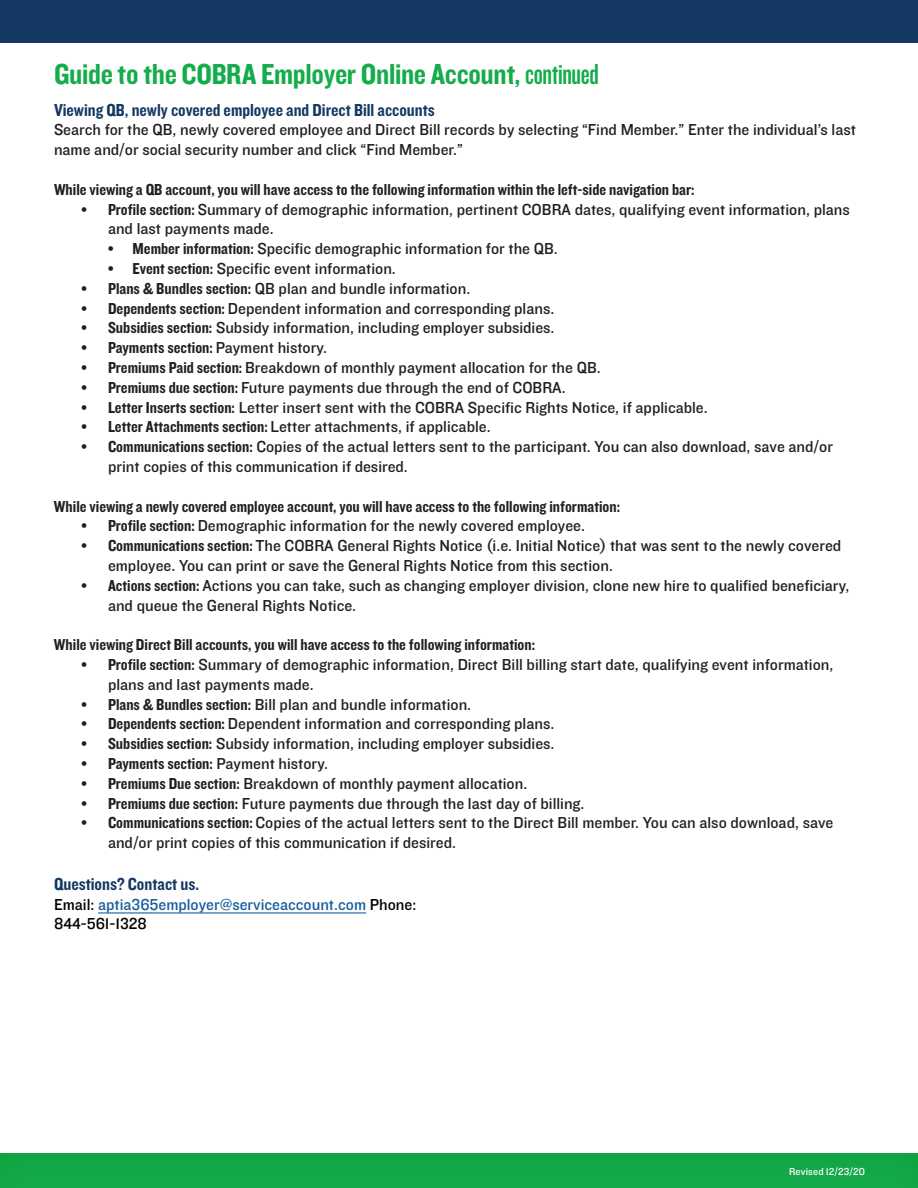
<style>
.page{position:relative;width:918px;height:1188px;background:#fff}
.page>*{position:absolute;margin:0;border:0;box-sizing:border-box;transform-origin:0 0}
.t1{font:30px "Knockout 50 Welterweight";letter-spacing:-.01em;color:#15ac4b}
.t2{font:18px "Knockout 50 Welterweight";color:#133963}
.t3{font:16.5px/19.8px "Knockout 31 Junior Middlewt";color:#231f20}
.t4{font:16.5px "Knockout 50 Welterweight";color:#231f20}
.t5{font:16.5px/19.5px "Knockout 31 Junior Middlewt";color:#175d9e}
.body{font:10.5px "Knockout 31 Junior Middlewt";letter-spacing:.015em;color:#fff}
.s1{font-family:"Knockout 48 Featherweight"}
.s2{font-family:"Knockout 50 Welterweight"}
.s3{color:#000}
</style>
<div class="page">
<div style="left:0;top:1150px;width:918px;height:38px;background:#15ac4b"></div>
<div style="left:0;top:0;width:918px;height:43px;background:#133963"></div>
<hr style="left:98px;top:913px;width:268px;height:1px;background:#175d9e">
<h1 class="t1" style="left:54px;top:54px;width:546px">Guide to the COBRA Employer Online Account, <span class="s1">continued</span></h1>
<p class="t2" style="left:54px;top:98px;width:382px">Viewing QB, newly covered employee and Direct Bill accounts</p>
<p class="t3" style="left:54px;top:119px;width:803px">Search for the QB, newly covered employee and Direct Bill records by selecting “Find Member.” Enter the individual’s last name and/or social security number and click “Find Member.”</p>
<p class="t4" style="left:54px;top:178px;width:642px">While viewing a QB account, you will have access to the following information within the left-side navigation bar:</p>
<p class="t3" style="left:108px;top:198px;width:743px;text-indent:-27px">• <span class="s2">Profile section:</span> Summary of demographic information, pertinent COBRA dates, qualifying event information, plans and last payments made.</p>
<p class="t3" style="left:108px;top:238px;width:451px">• <span class="s2">Member information:</span> Specific demographic information for the QB.</p>
<p class="t3" style="left:108px;top:258px;width:289px">• <span class="s2">Event section:</span> Specific event information.</p>
<p class="t3" style="left:81px;top:278px;width:391px">• <span class="s2">Plans &amp; Bundles section:</span> QB plan and bundle information.</p>
<p class="t3" style="left:81px;top:297px;width:475px">• <span class="s2">Dependents section:</span> Dependent information and corresponding plans.</p>
<p class="t3" style="left:81px;top:317px;width:475px">• <span class="s2">Subsidies section:</span> Subsidy information, including employer subsidies.</p>
<p class="t3" style="left:81px;top:337px;width:248px">• <span class="s2">Payments section:</span> Payment history.</p>
<p class="t3" style="left:81px;top:357px;width:521px">• <span class="s2">Premiums Paid section:</span> Breakdown of monthly payment allocation for the QB.</p>
<p class="t3" style="left:81px;top:377px;width:486px">• <span class="s2">Premiums due section:</span> Future payments due through the end of COBRA.</p>
<p class="t3" style="left:81px;top:396px;width:628px">• <span class="s2">Letter Inserts section:</span> Letter insert sent with the COBRA Specific Rights Notice, if applicable.</p>
<p class="t3" style="left:81px;top:416px;width:411px">• <span class="s2">Letter Attachments section:</span> Letter attachments, if applicable.</p>
<p class="t3" style="left:108px;top:436px;width:726px;text-indent:-27px">• <span class="s2">Communications section:</span> Copies of the actual letters sent to the participant. You can also download, save and/or print copies of this communication if desired.</p>
<p class="t4" style="left:54px;top:495px;width:568px">While viewing a newly covered employee account, you will have access to the following information:</p>
<p class="t3" style="left:81px;top:515px;width:506px">• <span class="s2">Profile section:</span> Demographic information for the newly covered employee.</p>
<p class="t3" style="left:108px;top:535px;width:735px;text-indent:-27px">• <span class="s2">Communications section:</span> The COBRA General Rights Notice (i.e. Initial Notice) that was sent to the newly covered employee. You can print or save the General Rights Notice from this section.</p>
<p class="t3" style="left:108px;top:575px;width:743px;text-indent:-27px">• <span class="s2">Actions section:</span> Actions you can take, such as changing employer division, clone new hire to qualified beneficiary, and queue the General Rights Notice.</p>
<p class="t4" style="left:54px;top:634px;width:483px">While viewing Direct Bill accounts, you will have access to the following information:</p>
<p class="t3" style="left:108px;top:654px;width:727px;text-indent:-27px">• <span class="s2">Profile section:</span> Summary of demographic information, Direct Bill billing start date, qualifying event information, plans and last payments made.</p>
<p class="t3" style="left:81px;top:693px;width:392px">• <span class="s2">Plans &amp; Bundles section:</span> Bill plan and bundle information.</p>
<p class="t3" style="left:81px;top:713px;width:475px">• <span class="s2">Dependents section:</span> Dependent information and corresponding plans.</p>
<p class="t3" style="left:81px;top:733px;width:475px">• <span class="s2">Subsidies section:</span> Subsidy information, including employer subsidies.</p>
<p class="t3" style="left:81px;top:753px;width:248px">• <span class="s2">Payments section:</span> Payment history.</p>
<p class="t3" style="left:81px;top:773px;width:448px">• <span class="s2">Premiums Due section:</span> Breakdown of monthly payment allocation.</p>
<p class="t3" style="left:81px;top:792px;width:505px">• <span class="s2">Premiums due section:</span> Future payments due through the last day of billing.</p>
<p class="t3" style="left:108px;top:812px;width:727px;text-indent:-27px">• <span class="s2">Communications section:</span> Copies of the actual letters sent to the Direct Bill member. You can also download, save and/or print copies of this communication if desired.</p>
<p class="t2" style="left:54px;top:872px;width:147px">Questions? Contact us.</p>
<p class="t5" style="left:54px;top:894px;width:364px"><span class="s3">Email:</span> aptia365employer@serviceaccount.com <span class="s3">Phone:<br>844-561-1328</span></p>
<p class="body" style="left:789px;top:1164px;width:77px">Revised 12/23/20</p>
</div>
